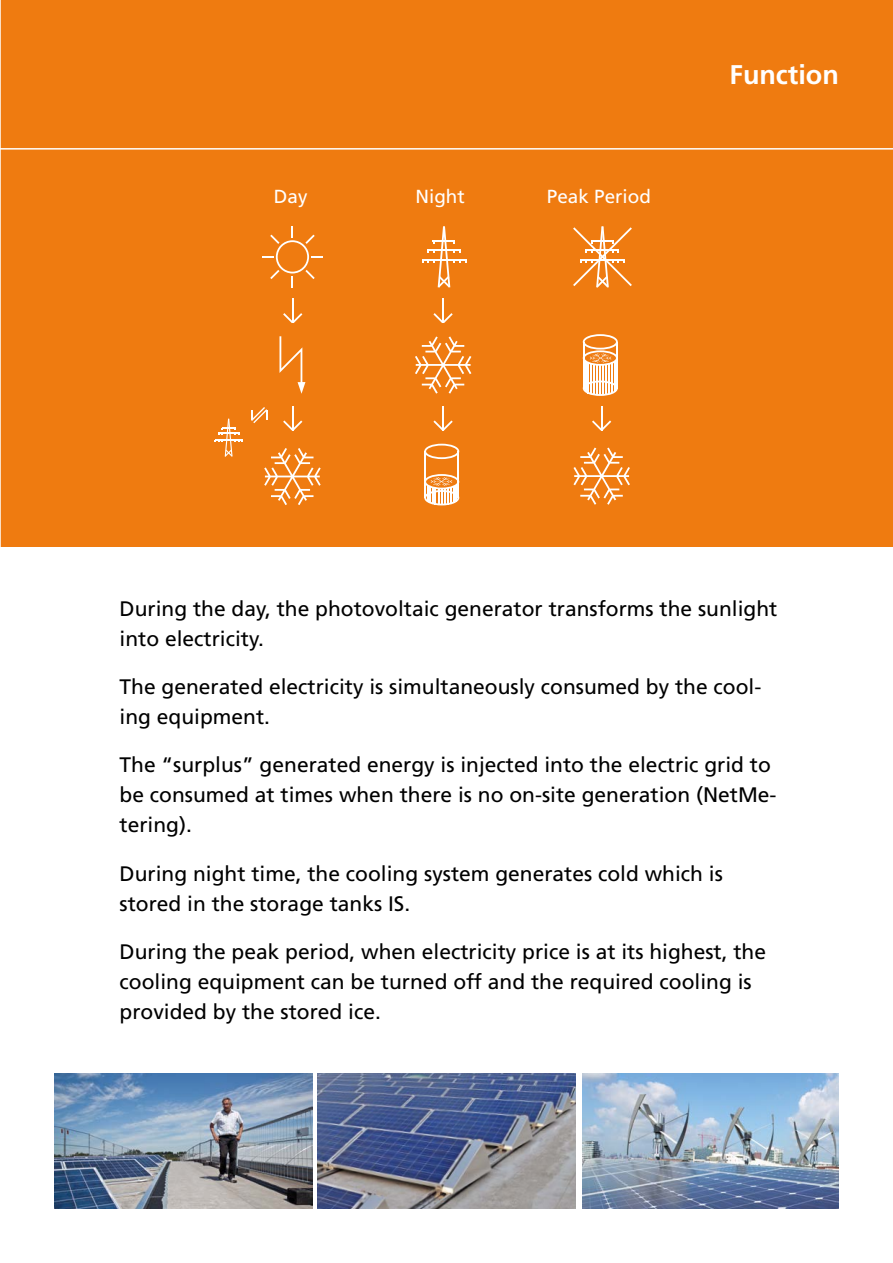
<style>
.page{position:relative;width:893px;height:1263px;background:#fff}
.page>*{position:absolute;margin:0;border:0;box-sizing:border-box;transform-origin:0 0}
.t1{font:700 27px "Frutiger LT Com";color:#fff}
.t2{font:21px/30px "Frutiger LT Std";color:#000}
.t3{font:18.9px "Frutiger LT Com";color:#fff}
</style>
<div class="page">
<div style="left:0;top:0;width:893px;height:546px;background:#ef7b10"></div>
<img style="left:54px;top:1073px;width:258px;height:136px">
<img style="left:317px;top:1073px;width:259px;height:136px">
<img style="left:583px;top:1073px;width:256px;height:136px">
<svg style="left:264px;top:448px;width:57px;height:57px"></svg>
<svg style="left:415px;top:336px;width:56px;height:58px"></svg>
<svg style="left:279px;top:336px;width:26px;height:58px"></svg>
<svg style="left:262px;top:226px;width:61px;height:61px"></svg>
<hr style="left:292px;top:298px;width:2px;height:25px;background:#fff">
<svg style="left:283px;top:313px;width:19px;height:10px"></svg>
<hr style="left:442px;top:298px;width:2px;height:25px;background:#fff">
<svg style="left:433px;top:313px;width:20px;height:10px"></svg>
<hr style="left:442px;top:406px;width:2px;height:24px;background:#fff">
<svg style="left:433px;top:420px;width:20px;height:10px"></svg>
<hr style="left:292px;top:406px;width:2px;height:24px;background:#fff">
<svg style="left:283px;top:420px;width:19px;height:10px"></svg>
<hr style="left:424px;top:451px;width:2px;height:47px;background:#fff">
<hr style="left:458px;top:451px;width:1px;height:47px;background:#fff">
<svg style="left:424px;top:444px;width:35px;height:15px"></svg>
<svg style="left:422px;top:226px;width:44px;height:61px"></svg>
<svg style="left:573px;top:448px;width:57px;height:57px"></svg>
<svg style="left:592px;top:406px;width:19px;height:24px"></svg>
<hr style="left:616px;top:342px;width:2px;height:46px;background:#fff">
<hr style="left:583px;top:342px;width:1px;height:46px;background:#fff">
<svg style="left:583px;top:380px;width:35px;height:16px"></svg>
<svg style="left:583px;top:334px;width:35px;height:32px"></svg>
<svg style="left:215px;top:419px;width:27px;height:38px"></svg>
<svg style="left:251px;top:407px;width:16px;height:16px"></svg>
<svg style="left:573px;top:226px;width:59px;height:61px"></svg>
<svg style="left:424px;top:474px;width:35px;height:31px"></svg>
<hr style="left:585px;top:361px;width:2px;height:30px;background:#fff">
<hr style="left:587px;top:363px;width:2px;height:30px;background:#fff">
<hr style="left:590px;top:364px;width:2px;height:30px;background:#fff">
<hr style="left:593px;top:364px;width:2px;height:30px;background:#fff">
<hr style="left:596px;top:365px;width:2px;height:30px;background:#fff">
<hr style="left:599px;top:365px;width:2px;height:30px;background:#fff">
<hr style="left:602px;top:365px;width:2px;height:30px;background:#fff">
<hr style="left:605px;top:365px;width:2px;height:30px;background:#fff">
<hr style="left:608px;top:364px;width:2px;height:30px;background:#fff">
<hr style="left:611px;top:363px;width:2px;height:30px;background:#fff">
<hr style="left:614px;top:361px;width:1px;height:31px;background:#fff">
<hr style="left:0;top:0;width:1px;height:1263px;background:#fff">
<hr style="left:0;top:148px;width:893px;height:2px;background:#fff">
<p class="t3" style="left:274px;top:185px;width:35px">Day</p>
<p class="t3" style="left:415px;top:185px;width:51px">Night</p>
<p class="t3" style="left:547px;top:185px;width:106px">Peak Period</p>
<p class="t1" style="left:729px;top:59px;width:111px">Function</p>
<p class="t2" style="left:120px;top:594px;width:659px">During the day, the photovoltaic generator transforms the sunlight into electricity.</p>
<p class="t2" style="left:120px;top:672px;width:643px">The generated electricity is simultaneously consumed by the cool&shy;ing equipment.</p>
<p class="t2" style="left:120px;top:750px;width:658px">The “surplus” generated energy is injected into the electric grid to be consumed at times when there is no on-site generation (NetMe&shy;tering).</p>
<p class="t2" style="left:120px;top:858px;width:605px">During night time, the cooling system generates cold which is stored in the storage tanks IS.</p>
<p class="t2" style="left:120px;top:936px;width:648px">During the peak period, when electricity price is at its highest, the cooling equipment can be turned off and the required cooling is provided by the stored ice.</p>
</div>
